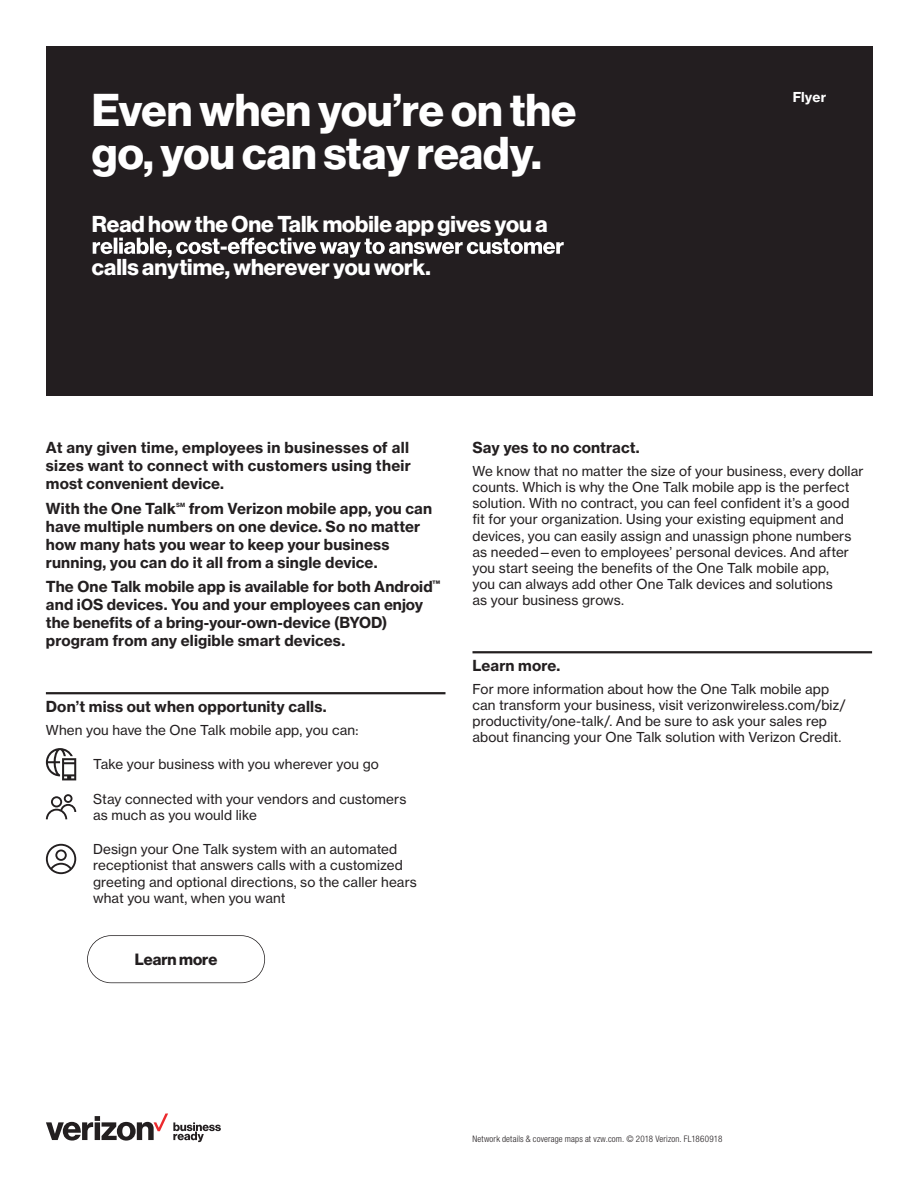
<style>
.page{position:relative;width:918px;height:1188px;background:#fff}
.page>*{position:absolute;margin:0;border:0;box-sizing:border-box;transform-origin:0 0}
.t1{font:45px/42.8px "N Haas Grotesk DS Std 75 Bd";color:#fff}
.t2{font:22.5px/42.8px "N Haas Grotesk DS Std 75 Bd";color:#fff}
.t3{font:15.9px "N Haas Grotesk DS Std 75 Bd";color:#231f20}
.t4{font:15px/18px "N Haas Grotesk TX Std 75 Bd";letter-spacing:.01em;color:#231f20}
.t5{font:13.5px/16.2px "N Haas Grotesk TX Std 55 Rg";letter-spacing:.01em;color:#231f20}
.t6{font:13.5px "N Haas Grotesk TX Std 75 Bd";letter-spacing:.005em;color:#fff}
.t7{font:300 condensed 9px "Helvetica Neue LT Std";letter-spacing:.015em;color:#231e20}
.t8{font:5.7px "N Haas Grotesk TX Std 75 Bd";color:#231f20}
</style>
<div class="page">
<div style="left:46px;top:46px;width:826px;height:349px;background:#231e20"></div>
<svg style="left:93px;top:237px;width:471px;height:21px"></svg>
<hr style="left:46px;top:692px;width:400px;height:2px;background:#231f20">
<hr style="left:472px;top:651px;width:400px;height:2px;background:#231f20">
<svg style="left:46px;top:1114px;width:175px;height:28px"></svg>
<svg style="left:46px;top:748px;width:30px;height:32px"></svg>
<svg style="left:46px;top:794px;width:30px;height:25px"></svg>
<svg style="left:46px;top:844px;width:30px;height:30px"></svg>
<div style="left:87px;top:935px;width:178px;height:48px;border:2px solid #231f20;border-radius:24px"></div>
<h1 class="t1" style="left:92px;top:90px;width:486px">Even when you’re on the go, you can stay ready.</h1>
<p class="t6" style="left:793px;top:89px;width:35px">Flyer</p>
<h2 class="t2" style="left:92px;top:203px;width:457px">Read how the One Talk mobile app gives you a calls anytime, wherever you work.</h2>
<p class="t4" style="left:46px;top:438px;width:367px">At any given time, employees in businesses of all sizes want to connect with customers using their most convenient device.</p>
<p class="t4" style="left:46px;top:499px;width:132px">With the One Talk</p>
<p class="t8" style="left:176px;top:501px;width:11px">SM</p>
<p class="t4" style="left:46px;top:499px;width:388px;text-indent:143px">from Verizon mobile app, you can have multiple numbers on one device. So no matter how many hats you wear to keep your business running, you can do it all from a single device.</p>
<p class="t4" style="left:46px;top:578px;width:396px">The One Talk mobile app is available for both Android<sup>™ </sup>and iOS devices. You and your employees can enjoy the benefits of a bring-your-own-device (BYOD) program from any eligible smart devices.</p>
<p class="t4" style="left:46px;top:697px;width:282px">Don’t miss out when opportunity calls.</p>
<p class="t5" style="left:46px;top:722px;width:314px">When you have the One Talk mobile app, you can:</p>
<p class="t5" style="left:93px;top:756px;width:287px">Take your business with you wherever you go</p>
<p class="t5" style="left:93px;top:791px;width:315px">Stay connected with your vendors and customers as much as you would like</p>
<p class="t5" style="left:93px;top:841px;width:325px">Design your One Talk system with an automated receptionist that answers calls with a customized greeting and optional directions, so the caller hears what you want, when you want</p>
<p class="t3" style="left:135px;top:950px;width:84px">Learn more</p>
<p class="t4" style="left:472px;top:438px;width:169px">Say yes to no contract.</p>
<p class="t5" style="left:472px;top:463px;width:393px">We know that no matter the size of your business, every dollar counts. Which is why the One Talk mobile app is the perfect solution. With no contract, you can feel confident it’s a good fit for your organization. Using your existing equipment and devices, you can easily assign and unassign phone numbers as needed—even to employees’ personal devices. And after you start seeing the benefits of the One Talk mobile app,<br>you can always add other One Talk devices and solutions<br>as your business grows.</p>
<p class="t4" style="left:472px;top:656px;width:89px">Learn more.</p>
<p class="t5" style="left:472px;top:681px;width:375px">For more information about how the One Talk mobile app can transform your business, visit verizonwireless.com/biz/ productivity/one-talk/. And be sure to ask your sales rep about financing your One Talk solution with Verizon Credit.</p>
<p class="t7" style="left:472px;top:1134px;width:251px">Network details &amp; coverage maps at vzw.com. © 2018 Verizon. FL1860918</p>
</div>
